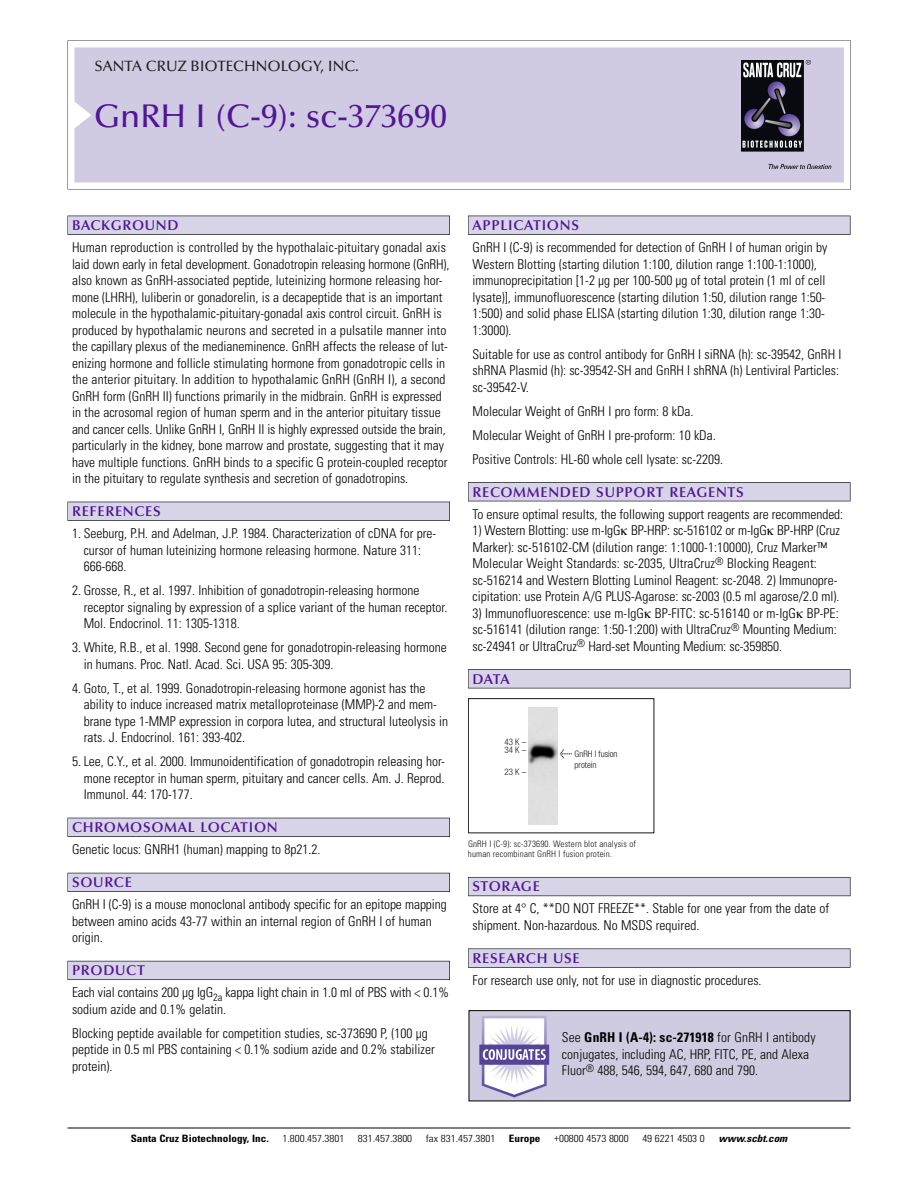
<style>
.page{position:relative;width:918px;height:1188px;background:#fff}
.page>*{position:absolute;margin:0;border:0;box-sizing:border-box;transform-origin:0 0}
.t1{font:500 33px "Optima";color:#511695}
.t2{font:500 15px "Optima";color:#231f20}
.t3{font:600 14.25px "Optima";letter-spacing:.05em;color:#511695}
.t4{font:300 condensed 13.5px/16.5px "Univers";color:#000}
.t5{font:300 condensed 10.2px "Univers";color:#000;scale:1.1 1}
.t6{font:700 condensed 10.2px "Univers";color:#000;scale:1.1 1}
.t7{font:italic 700 condensed 10.2px "Univers";color:#000;scale:1.1 1}
.t8{font:300 condensed 9px/10.5px "Univers";letter-spacing:.015em;color:#191919}
.t9{font:300 condensed 9px/7.5px "Helvetica Neue";color:#191919}
.s1{font-family:"Meta Plus";font-weight:400;font-stretch:normal;font-size:10.5px}
.s2{font-weight:700}
</style>
<div class="page">
<svg style="left:74px;top:41px;width:777px;height:148px"></svg>
<div style="left:74px;top:47px;width:770px;height:135px;background:#d1cae3"></div>
<img style="left:741px;top:60px;width:90px;height:108px">
<div style="left:68px;top:216px;width:382px;height:19px;background:#535256"></div>
<div style="left:68px;top:216px;width:381px;height:18px;background:#d7d4e8"></div>
<div style="left:68px;top:502px;width:382px;height:19px;background:#525156"></div>
<div style="left:68px;top:502px;width:381px;height:18px;background:#d7d4e8"></div>
<div style="left:68px;top:818px;width:382px;height:19px;background:#515057"></div>
<div style="left:68px;top:818px;width:381px;height:18px;background:#d7d4e8"></div>
<div style="left:68px;top:873px;width:382px;height:19px;background:#535259"></div>
<div style="left:68px;top:873px;width:381px;height:18px;background:#d7d4e8"></div>
<div style="left:68px;top:961px;width:382px;height:19px;background:#595860"></div>
<div style="left:68px;top:961px;width:381px;height:18px;background:#d7d4e8"></div>
<div style="left:468px;top:216px;width:382px;height:19px;background:#535256"></div>
<div style="left:468px;top:216px;width:382px;height:18px;background:#d7d4e8"></div>
<div style="left:468px;top:482px;width:382px;height:19px;background:#515155"></div>
<div style="left:468px;top:483px;width:382px;height:18px;background:#d7d4e8"></div>
<div style="left:468px;top:669px;width:382px;height:19px;background:#545357"></div>
<div style="left:468px;top:670px;width:382px;height:18px;background:#d7d4e8"></div>
<div style="left:468px;top:877px;width:382px;height:19px;background:#5e5d65"></div>
<div style="left:468px;top:878px;width:382px;height:18px;background:#d7d4e8"></div>
<div style="left:468px;top:949px;width:382px;height:19px;background:#58575a"></div>
<div style="left:468px;top:949px;width:382px;height:18px;background:#d7d4e8"></div>
<hr style="left:68px;top:1128px;width:782px;height:1px;background:#000">
<div style="left:468px;top:698px;width:186px;height:135px;border:1px solid #191919"></div>
<img style="left:528px;top:707px;width:30px;height:118px">
<img style="left:471px;top:1012px;width:377px;height:87px">
<div style="left:469px;top:1010px;width:381px;height:91px;border:1px solid #000"></div>
<p class="t2" style="left:94px;top:60px;width:266px">SANTA CRUZ BIOTECHNOLOGY, INC.</p>
<p class="t1" style="left:94px;top:102px;width:354px">GnRH I (C-9): sc-373690</p>
<p class="t3" style="left:72px;top:219px;width:108px">BACKGROUND</p>
<p class="t4" style="left:72px;top:240px;width:379px">Human reproduction is controlled by the hypothalaic-pituitary gonadal axis laid down early in fetal development. Gonadotropin releasing hormone (GnRH), also known as GnRH-associated peptide, luteinizing hormone releasing hor&shy;mone (LHRH), luliberin or gonadorelin, is a decapeptide that is an important molecule in the hypothalamic-pituitary-gonadal axis control circuit. GnRH is produced by hypothalamic neurons and secreted in a pulsatile manner into the capillary plexus of the medianeminence. GnRH affects the release of lut&shy;enizing hormone and follicle stimulating hormone from gonadotropic cells in the anterior pituitary. In addition to hypothalamic GnRH (GnRH I), a second GnRH form (GnRH II) functions primarily in the midbrain. GnRH is expressed in the acrosomal region of human sperm and in the anterior pituitary tissue and cancer cells. Unlike GnRH I, GnRH II is highly expressed outside the brain, particularly in the kidney, bone marrow and prostate, suggesting that it may have multiple functions. GnRH binds to a specific G protein-coupled receptor in the pituitary to regulate synthesis and secretion of gonadotropins.</p>
<p class="t3" style="left:72px;top:505px;width:90px">REFERENCES</p>
<p class="t4" style="left:84px;top:526px;width:354px;text-indent:-12px">1. Seeburg, P.H. and Adelman, J.P. 1984. Characterization of cDNA for pre&shy;cursor of human luteinizing hormone releasing hormone. Nature 311:<br>666-668.</p>
<p class="t4" style="left:84px;top:583px;width:365px;text-indent:-12px">2. Grosse, R., et al. 1997. Inhibition of gonadotropin-releasing hormone receptor signaling by expression of a splice variant of the human receptor.<br>Mol. Endocrinol. 11: 1305-1318.</p>
<p class="t4" style="left:84px;top:640px;width:365px;text-indent:-12px">3. White, R.B., et al. 1998. Second gene for gonadotropin-releasing hormone in humans. Proc. Natl. Acad. Sci. USA 95: 305-309.</p>
<p class="t4" style="left:84px;top:681px;width:366px;text-indent:-12px">4. Goto, T., et al. 1999. Gonadotropin-releasing hormone agonist has the ability to induce increased matrix metalloproteinase (MMP)-2 and mem&shy;brane type 1-MMP expression in corpora lutea, and structural luteolysis in rats. J. Endocrinol. 161: 393-402.</p>
<p class="t4" style="left:84px;top:754px;width:363px;text-align:justify;text-indent:-12px">5. Lee, C.Y., et al. 2000. Immunoidentification of gonadotropin releasing hor&shy;mone receptor in human sperm, pituitary and cancer cells. Am. J. Reprod.<br>Immunol. 44: 170-177.</p>
<p class="t3" style="left:72px;top:821px;width:207px">CHROMOSOMAL LOCATION</p>
<p class="t4" style="left:72px;top:843px;width:250px">Genetic locus: GNRH1 (human) mapping to 8p21.2.</p>
<p class="t3" style="left:72px;top:876px;width:61px">SOURCE</p>
<p class="t4" style="left:72px;top:898px;width:376px">GnRH I (C-9) is a mouse monoclonal antibody specific for an epitope mapping between amino acids 43-77 within an internal region of GnRH I of human origin.</p>
<p class="t3" style="left:72px;top:964px;width:74px">PRODUCT</p>
<p class="t4" style="left:72px;top:986px;width:379px">Each vial contains 200 µg IgG<sub>2a</sub> kappa light chain in 1.0 ml of PBS with &lt; 0.1% sodium azide and 0.1% gelatin.</p>
<p class="t4" style="left:72px;top:1026px;width:364px">Blocking peptide available for competition studies, sc-373690 P, (100 µg peptide in 0.5 ml PBS containing &lt; 0.1% sodium azide and 0.2% stabilizer protein).</p>
<p class="t3" style="left:473px;top:219px;width:108px">APPLICATIONS</p>
<p class="t4" style="left:473px;top:240px;width:356px">GnRH I (C-9) is recommended for detection of GnRH I of human origin by Western Blotting (starting dilution 1:100, dilution range 1:100-1:1000), immunoprecipitation [1-2 µg per 100-500 µg of total protein (1 ml of cell lysate)], immunofluorescence (starting dilution 1:50, dilution range 1:50- 1:500) and solid phase ELISA (starting dilution 1:30, dilution range 1:30- 1:3000).</p>
<p class="t4" style="left:473px;top:347px;width:370px">Suitable for use as control antibody for GnRH I siRNA (h): sc-39542, GnRH I shRNA Plasmid (h): sc-39542-SH and GnRH I shRNA (h) Lentiviral Particles: sc-39542-V.</p>
<p class="t4" style="left:473px;top:404px;width:223px">Molecular Weight of GnRH I pro form: 8 kDa.</p>
<p class="t4" style="left:473px;top:428px;width:245px">Molecular Weight of GnRH I pre-proform: 10 kDa.</p>
<p class="t4" style="left:473px;top:452px;width:252px">Positive Controls: HL-60 whole cell lysate: sc-2209.</p>
<p class="t3" style="left:473px;top:486px;width:273px">RECOMMENDED SUPPORT REAGENTS</p>
<p class="t4" style="left:473px;top:507px;width:372px">To ensure optimal results, the following support reagents are recommended:</p>
<p class="t4" style="left:473px;top:523px;width:369px">1) Western Blotting: use m-IgG BP-HRP: sc-516102 or m-IgG BP-HRP (Cruz Marker): sc-516102-CM (dilution range: 1:1000-1:10000), Cruz Marker™ Molecular Weight Standards: sc-2035, UltraCruz<sup>®</sup> Blocking Reagent: sc-516214 and Western Blotting Luminol Reagent: sc-2048. 2) Immunopre&shy;cipitation: use Protein A/G PLUS-Agarose: sc-2003 (0.5 ml agarose/2.0 ml).</p>
<p class="t4" style="left:473px;top:606px;width:368px">3) Immunofluorescence: use m-IgG BP-FITC: sc-516140 or m-IgG BP-PE: sc-516141 (dilution range: 1:50-1:200) with UltraCruz<sup>®</sup> Mounting Medium: sc-24941 or UltraCruz<sup>®</sup> Hard-set Mounting Medium: sc-359850.</p>
<p class="t3" style="left:473px;top:673px;width:39px">DATA</p>
<p class="t9" style="left:504px;top:739px;width:23px">43K–<br>34K–</p>
<p class="t9" style="left:504px;top:769px;width:23px">23K–</p>
<p class="t9" style="left:575px;top:749px;width:45px;line-height:10.8px;text-indent:-15px"><span class="s1">&lt;</span> GnRH I fusion protein</p>
<p class="t8" style="left:468px;top:839px;width:170px">GnRH I (C-9): sc-373690. Western blot analysis of human recombinant GnRH I fusion protein.</p>
<p class="t3" style="left:473px;top:881px;width:69px">STORAGE</p>
<p class="t4" style="left:473px;top:902px;width:358px">Store at 4° C, **DO NOT FREEZE**. Stable for one year from the date of shipment. Non-hazardous. No MSDS required.</p>
<p class="t3" style="left:473px;top:952px;width:109px">RESEARCH USE</p>
<p class="t4" style="left:473px;top:973px;width:291px">For research use only, not for use in diagnostic procedures.</p>
<p class="t4" style="left:562px;top:1031px;width:255px">See <span class="s2">GnRH I (A-4): sc-271918</span> for GnRH I antibody conjugates, including AC, HRP, FITC, PE, and Alexa<br>Fluor<sup>®</sup> 488, 546, 594, 647, 680 and 790.</p>
<p class="t6" style="left:131px;top:1135px;width:127px">Santa Cruz Biotechnology, Inc.</p>
<p class="t5" style="left:282px;top:1135px;width:58px">1.800.457.3801</p>
<p class="t5" style="left:358px;top:1135px;width:51px">831.457.3800</p>
<p class="t5" style="left:426px;top:1135px;width:65px">fax 831.457.3801</p>
<p class="t6" style="left:509px;top:1135px;width:30px">Europe</p>
<p class="t5" style="left:554px;top:1135px;width:69px">+00800 4573 8000</p>
<p class="t5" style="left:642px;top:1135px;width:58px">49 6221 4503 0</p>
<p class="t7" style="left:719px;top:1135px;width:66px">www.scbt.com</p>
</div>
